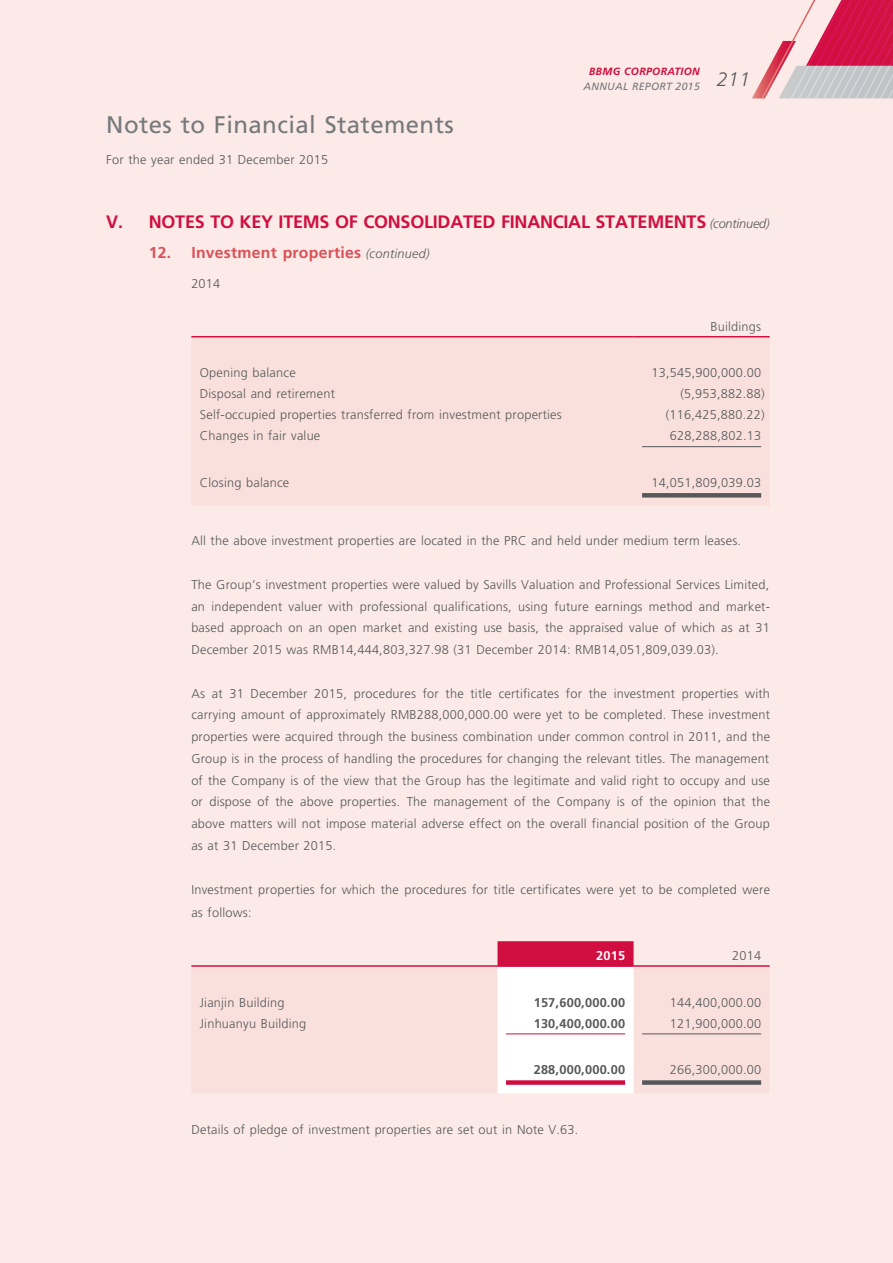
<style>
.page{position:relative;width:893px;height:1263px;background:#fbeae7}
.page>*{position:absolute;margin:0;border:0;box-sizing:border-box;transform-origin:0 0}
.t1{font:24px "Frutiger LT Std";letter-spacing:.015em;color:#76787b}
.t2{font:700 18px "Frutiger LT Std";letter-spacing:-.015em;color:#d10e40}
.t3{font:700 15.75px "Frutiger LT Std";letter-spacing:.015em;color:#d95159}
.t4{font:300 12.75px/21.8px "Frutiger LT Std";letter-spacing:.015em;color:#57585a;text-align:justify}
.t5{font:700 12.75px "Frutiger LT Std";letter-spacing:.015em;color:#57585a}
.t6{font:700 12.75px "Frutiger LT Std";color:#fff}
.t7{font:italic 10.5px/15px "Frutiger LT Std";letter-spacing:.03em;color:#76787b}
.s1{font-weight:700;color:#d10e40}
.s2{font-weight:300;font-style:italic;font-size:12.75px;color:#57585a}
</style>
<div class="page">
<svg style="left:752px;top:0;width:141px;height:99px"></svg>
<div style="left:191px;top:337px;width:579px;height:169px;background:#f9e0dc"></div>
<hr style="left:191px;top:336px;width:443px;height:1px;background:#d10e40">
<hr style="left:634px;top:336px;width:136px;height:1px;background:#d10e40">
<hr style="left:642px;top:446px;width:119px;height:1px;background:#57585a">
<div style="left:642px;top:493px;width:119px;height:5px;background:#57585a"></div>
<div style="left:192px;top:967px;width:577px;height:126px;background:#f9e0dc"></div>
<svg style="left:497px;top:941px;width:137px;height:152px;background:#f7d6df"></svg>
<hr style="left:191px;top:965px;width:306px;height:2px;background:#d10e40">
<hr style="left:497px;top:965px;width:137px;height:2px;background:#d10e40">
<hr style="left:634px;top:965px;width:136px;height:2px;background:#d10e40">
<hr style="left:506px;top:1033px;width:119px;height:1px;background:#d10e40">
<hr style="left:642px;top:1033px;width:119px;height:1px;background:#57585a">
<div style="left:506px;top:1080px;width:119px;height:5px;background:#d10e40"></div>
<div style="left:642px;top:1080px;width:119px;height:5px;background:#57585a"></div>
<h1 class="t1" style="left:106px;top:110px;width:349px">Notes to Financial Statements</h1>
<p class="t4" style="left:106px;top:149px;width:224px">For the year ended 31 December 2015</p>
<p class="t7" style="left:584px;top:64px;width:168px;text-indent:6px"><span class="s1">BBMG CORPORATION<br></span>ANNUAL REPORT 2015 <sup>211</sup></p>
<h2 class="t2" style="left:106px;top:211px;width:665px">V. NOTES TO KEY ITEMS OF CONSOLIDATED FINANCIAL STATEMENTS <span class="s2">(continued)</span></h2>
<p class="t3" style="left:149px;top:243px;width:282px">12. Investment properties <span class="s2">(continued)</span></p>
<p class="t4" style="left:191px;top:273px;width:31px">2014</p>
<p class="t4" style="left:711px;top:316px;width:52px">Buildings</p>
<p class="t4" style="left:200px;top:362px;width:97px">Opening balance</p>
<p class="t4" style="left:651px;top:362px;width:111px">13,545,900,000.00</p>
<p class="t4" style="left:200px;top:383px;width:137px">Disposal and retirement</p>
<p class="t4" style="left:680px;top:383px;width:86px">(5,953,882.88)</p>
<p class="t4" style="left:200px;top:404px;width:363px">Self-occupied properties transferred from investment properties</p>
<p class="t4" style="left:666px;top:404px;width:100px">(116,425,880.22)</p>
<p class="t4" style="left:200px;top:425px;width:122px">Changes in fair value</p>
<p class="t4" style="left:670px;top:425px;width:93px">628,288,802.13</p>
<p class="t4" style="left:200px;top:472px;width:91px">Closing balance</p>
<p class="t4" style="left:651px;top:472px;width:111px">14,051,809,039.03</p>
<p class="t4" style="left:191px;top:530px;width:551px">All the above investment properties are located in the PRC and held under medium term leases.</p>
<p class="t4" style="left:191px;top:574px;width:580px">The Group’s investment properties were valued by Savills Valuation and Professional Services Limited, an independent valuer with professional qualifications, using future earnings method and market&shy;based approach on an open market and existing use basis, the appraised value of which as at 31<br>December 2015 was RMB14,444,803,327.98 (31 December 2014: RMB14,051,809,039.03).</p>
<p class="t4" style="left:191px;top:682px;width:580px">As at 31 December 2015, procedures for the title certificates for the investment properties with carrying amount of approximately RMB288,000,000.00 were yet to be completed. These investment properties were acquired through the business combination under common control in 2011, and the Group is in the process of handling the procedures for changing the relevant titles. The management of the Company is of the view that the Group has the legitimate and valid right to occupy and use or dispose of the above properties. The management of the Company is of the opinion that the above matters will not impose material adverse effect on the overall financial position of the Group as at 31 December 2015.</p>
<p class="t4" style="left:191px;top:879px;width:580px;line-height:22.5px">Investment properties for which the procedures for title certificates were yet to be completed were as follows:</p>
<p class="t6" style="left:596px;top:948px;width:31px">2015</p>
<p class="t4" style="left:732px;top:945px;width:31px">2014</p>
<p class="t4" style="left:200px;top:991px;width:86px">Jianjin Building</p>
<p class="t5" style="left:534px;top:995px;width:93px">157,600,000.00</p>
<p class="t4" style="left:670px;top:991px;width:93px">144,400,000.00</p>
<p class="t4" style="left:200px;top:1012px;width:108px">Jinhuanyu Building</p>
<p class="t5" style="left:534px;top:1016px;width:93px">130,400,000.00</p>
<p class="t4" style="left:670px;top:1012px;width:93px">121,900,000.00</p>
<p class="t5" style="left:534px;top:1062px;width:93px">288,000,000.00</p>
<p class="t4" style="left:670px;top:1059px;width:93px">266,300,000.00</p>
<p class="t4" style="left:191px;top:1119px;width:389px">Details of pledge of investment properties are set out in Note V.63.</p>
</div>
